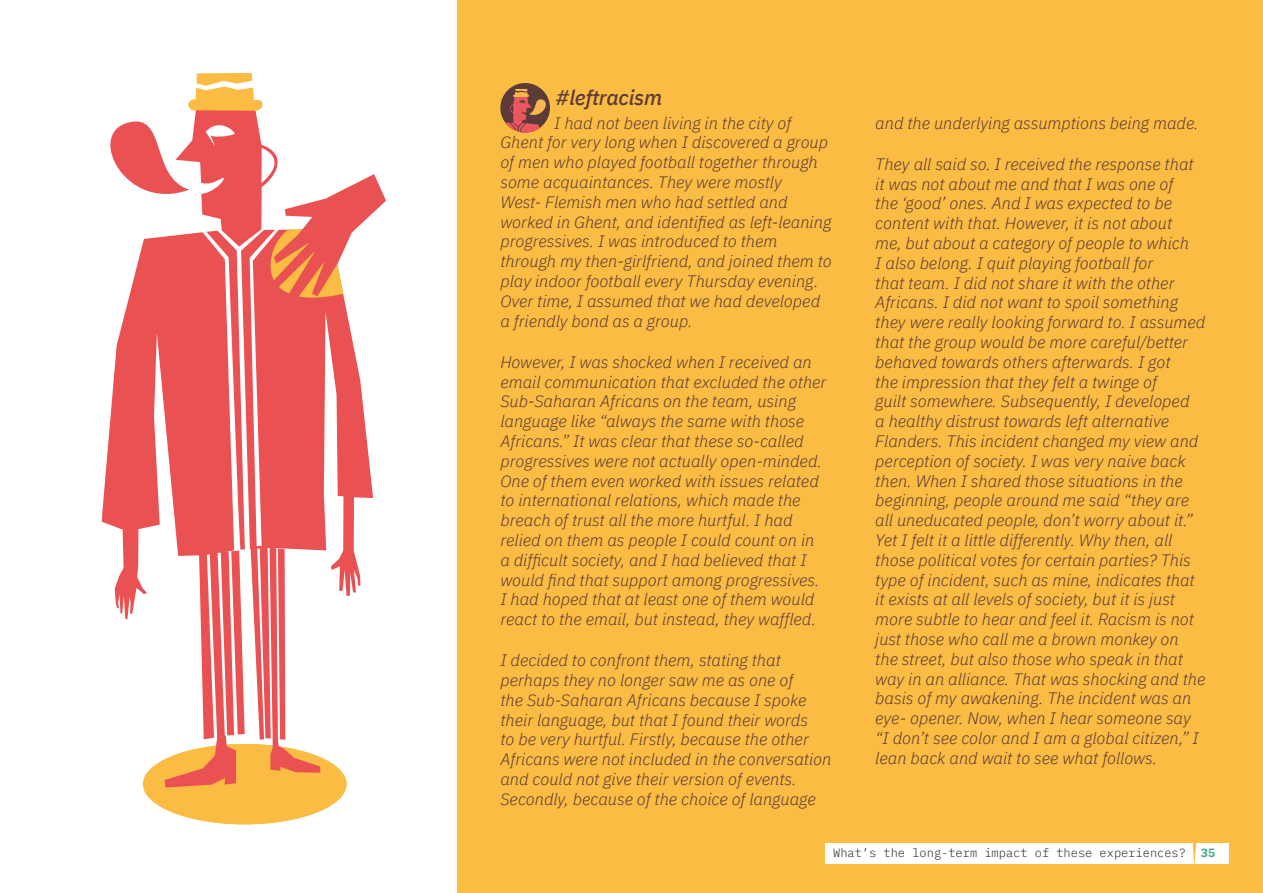
<style>
.page{position:relative;width:1263px;height:893px;background:#fff}
.page>*{position:absolute;margin:0;border:0;box-sizing:border-box;transform-origin:0 0}
.t1{font:italic 500 21px "IBM Plex Sans";letter-spacing:-.01em;color:#5c3a38}
.t2{font:italic 300 16.5px/19.8px "IBM Plex Sans";color:#5c3a38}
.t3{font:300 12px "IBM Plex Mono";color:#282827}
.s1{font-weight:700;color:#4ba98a}
</style>
<div class="page">
<div style="left:458px;top:0;width:805px;height:893px;background:#fbbc43"></div>
<div style="left:500px;top:83px;width:50px;height:50px;background:#5c3a38;border-radius:50%"></div>
<svg style="left:502px;top:89px;width:48px;height:44px"></svg>
<div style="left:143px;top:744px;width:204px;height:80px;background:#fbbc43;border-radius:50%"></div>
<svg style="left:255px;top:740px;width:88px;height:33px"></svg>
<svg style="left:143px;top:740px;width:93px;height:47px"></svg>
<svg style="left:101px;top:73px;width:285px;height:667px"></svg>
<div style="left:825px;top:843px;width:403px;height:21px;background:#fff"></div>
<svg style="left:1193px;top:843px;width:3px;height:21px"></svg>
<p class="t1" style="left:556px;top:81px;width:108px">#leftracism</p>
<p class="t2" style="left:500px;top:112px;width:333px;text-indent:54px">I had not been living in the city of Ghent for very long when I discovered a group of men who played football together through some acquaintances. They were mostly<br>West- Flemish men who had settled and worked in Ghent, and identified as left-leaning progressives. I was introduced to them through my then-girlfriend, and joined them to play indoor football every Thursday evening.<br>Over time, I assumed that we had developed a friendly bond as a group.</p>
<p class="t2" style="left:500px;top:351px;width:328px">However, I was shocked when I received an email communication that excluded the other Sub-Saharan Africans on the team, using language like “always the same with those Africans.” It was clear that these so-called progressives were not actually open-minded.<br>One of them even worked with issues related to international relations, which made the breach of trust all the more hurtful. I had relied on them as people I could count on in a difficult society, and I had believed that I would find that support among progressives.<br>I had hoped that at least one of them would react to the email, but instead, they waffled.</p>
<p class="t2" style="left:500px;top:649px;width:333px">I decided to confront them, stating that perhaps they no longer saw me as one of<br>the Sub-Saharan Africans because I spoke their language, but that I found their words<br>to be very hurtful. Firstly, because the other Africans were not included in the conversation and could not give their version of events.<br>Secondly, because of the choice of language</p>
<p class="t2" style="left:875px;top:112px;width:325px">and the underlying assumptions being made.</p>
<p class="t2" style="left:875px;top:153px;width:332px">They all said so. I received the response that it was not about me and that I was one of<br>the ‘good’ ones. And I was expected to be content with that. However, it is not about<br>me, but about a category of people to which<br>I also belong. I quit playing football for<br>that team. I did not share it with the other Africans. I did not want to spoil something they were really looking forward to. I assumed that the group would be more careful/better behaved towards others afterwards. I got<br>the impression that they felt a twinge of<br>guilt somewhere. Subsequently, I developed<br>a healthy distrust towards left alternative Flanders. This incident changed my view and perception of society. I was very naive back then. When I shared those situations in the beginning, people around me said “they are all uneducated people, don’t worry about it.” Yet I felt it a little differently. Why then, all those political votes for certain parties? This type of incident, such as mine, indicates that it exists at all levels of society, but it is just more subtle to hear and feel it. Racism is not just those who call me a brown monkey on the street, but also those who speak in that way in an alliance. That was shocking and the basis of my awakening. The incident was an eye- opener. Now, when I hear someone say “I don’t see color and I am a global citizen,” I lean back and wait to see what follows.</p>
<p class="t3" style="left:833px;top:844px;width:384px">What’s the long-term impact of these experiences? <span class="s1">35</span></p>
</div>
